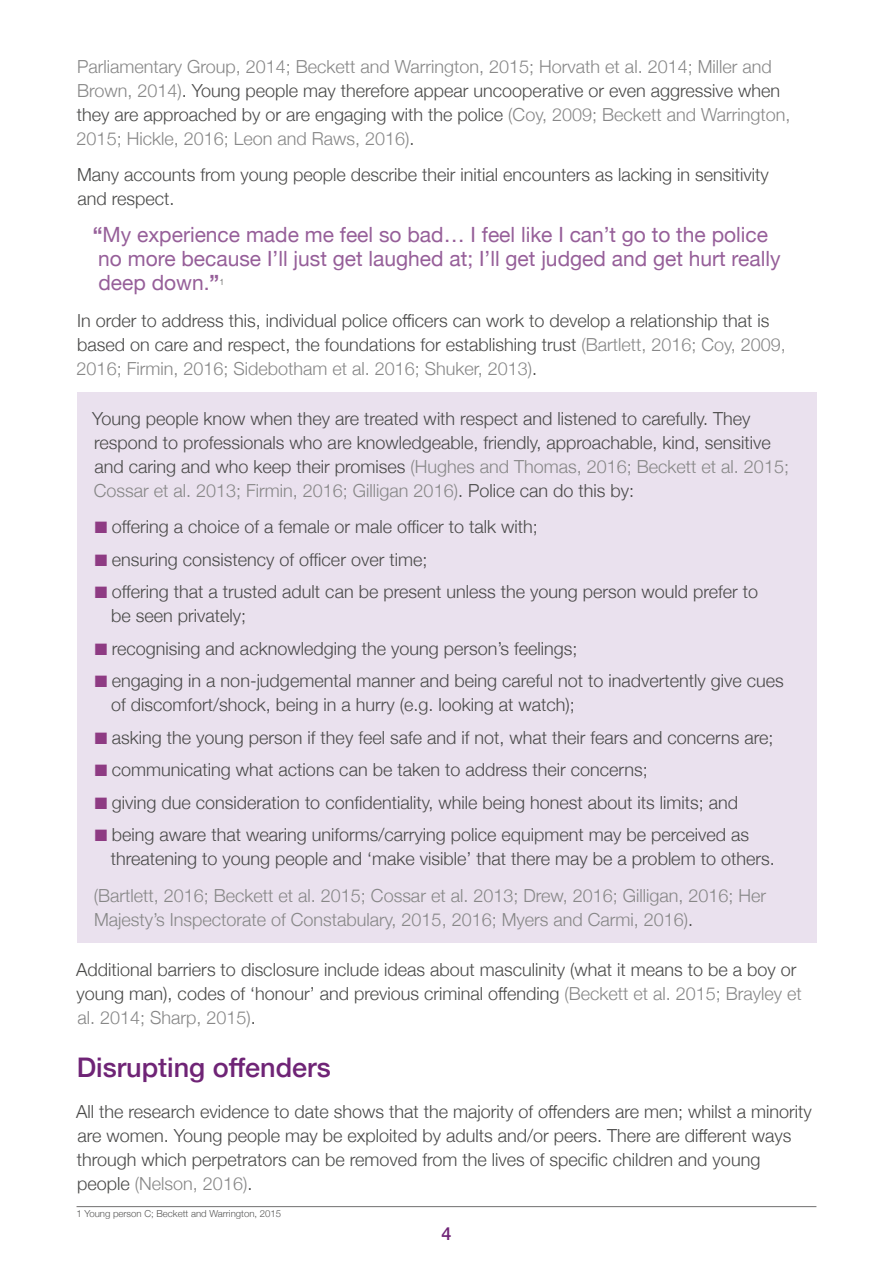
<style>
.page{position:relative;width:893px;height:1263px;background:#fff}
.page>*{position:absolute;margin:0;border:0;box-sizing:border-box;transform-origin:0 0}
.t1{font:500 27px "Helvetica Neue";color:#6f2476}
.t2{font:21px/24px "Helvetica Neue";color:#965f99}
.t3{font:300 18px/24px "Helvetica Neue";color:#4a4a49}
.t4{font:300 18px/24px "Helvetica Neue";color:#878787}
.t5{font:500 18px "Helvetica Neue";color:#6f2476}
.t6{font:300 9.6px "Helvetica Neue";color:#575756}
.t7{font:300 8.7px "Helvetica Neue";color:#575756}
.s1{color:#4a4a49}
.s2{font-weight:700}
.s3{color:#878787}
.s4{color:#8e3b83}
</style>
<div class="page">
<div style="left:77px;top:392px;width:739px;height:551px;background:#eae1ee"></div>
<hr style="left:77px;top:1206px;width:739px;height:1px;background:#706f6f">
<p class="t4" style="left:77px;top:53px;width:715px">Parliamentary Group, 2014; Beckett and Warrington, 2015; Horvath et al. 2014; Miller and Brown, 2014)<span class="s1">. Young people may therefore appear uncooperative or even aggressive when they are approached by or are engaging with the police</span> (Coy, 2009; Beckett and Warrington, 2015; Hickle, 2016; Leon and Raws, 2016)<span class="s1">.</span></p>
<p class="t3" style="left:77px;top:162px;width:693px">Many accounts from young people describe their initial encounters as lacking in sensitivity and respect.</p>
<p class="t2" style="left:93px;top:224px;width:689px"><span class="s2">“</span>My experience made me feel so bad… I feel like I can’t go to the police no more because I’ll just get laughed at; I’ll get judged and get hurt really deep down.<span class="s2">”</span></p>
<p class="t7" style="left:219px;top:275px;width:6px">1</p>
<p class="t3" style="left:77px;top:307px;width:711px">In order to address this, individual police officers can work to develop a relationship that is based on care and respect, the foundations for establishing trust <span class="s3">(Bartlett, 2016; Coy, 2009,<br>2016; Firmin, 2016; Sidebotham et al. 2016; Shuker, 2013)</span>.</p>
<p class="t3" style="left:92px;top:405px;width:698px">Young people know when they are treated with respect and listened to carefully. They respond to professionals who are knowledgeable, friendly, approachable, kind, sensitive and caring and who keep their promises <span class="s3">(Hughes and Thomas, 2016; Beckett et al. 2015; Cossar et al. 2013; Firmin, 2016; Gilligan 2016)</span>. Police can do this by:</p>
<p class="t3" style="left:95px;top:513px;width:444px"><span class="s4">■</span> offering a choice of a female or male officer to talk with;</p>
<p class="t3" style="left:95px;top:546px;width:334px"><span class="s4">■</span> ensuring consistency of officer over time;</p>
<p class="t3" style="left:111px;top:579px;width:648px;text-indent:-16px"><span class="s4">■</span> offering that a trusted adult can be present unless the young person would prefer to be seen privately;</p>
<p class="t3" style="left:95px;top:635px;width:484px"><span class="s4">■</span> recognising and acknowledging the young person’s feelings;</p>
<p class="t3" style="left:111px;top:668px;width:674px;text-indent:-16px"><span class="s4">■</span> engaging in a non-judgemental manner and being careful not to inadvertently give cues of discomfort/shock, being in a hurry (e.g. looking at watch);</p>
<p class="t3" style="left:95px;top:724px;width:680px"><span class="s4">■</span> asking the young person if they feel safe and if not, what their fears and concerns are;</p>
<p class="t3" style="left:95px;top:757px;width:554px"><span class="s4">■</span> communicating what actions can be taken to address their concerns;</p>
<p class="t3" style="left:95px;top:789px;width:645px"><span class="s4">■</span> giving due consideration to confidentiality, while being honest about its limits; and</p>
<p class="t3" style="left:111px;top:822px;width:665px;text-indent:-16px"><span class="s4">■</span> being aware that wearing uniforms/carrying police equipment may be perceived as threatening to young people and ‘make visible’ that there may be a problem to others.</p>
<p class="t4" style="left:94px;top:882px;width:674px">(Bartlett, 2016; Beckett et al. 2015; Cossar et al. 2013; Drew, 2016; Gilligan, 2016; Her<br>Majesty’s Inspectorate of Constabulary, 2015, 2016; Myers and Carmi, 2016)<span class="s1">.</span></p>
<p class="t3" style="left:76px;top:956px;width:727px">Additional barriers to disclosure include ideas about masculinity (what it means to be a boy or young man), codes of ‘honour’ and previous criminal offending <span class="s3">(Beckett et al. 2015; Brayley et al. 2014; Sharp, 2015)</span>.</p>
<h1 class="t1" style="left:77px;top:1046px;width:256px">Disrupting offenders</h1>
<p class="t3" style="left:76px;top:1098px;width:737px">All the research evidence to date shows that the majority of offenders are men; whilst a minority are women. Young people may be exploited by adults and/or peers. There are different ways through which perpetrators can be removed from the lives of specific children and young people <span class="s3">(Nelson, 2016)</span>.</p>
<p class="t6" style="left:76px;top:1206px;width:206px">1 Young person C; Beckett and Warrington, 2015</p>
<p class="t5" style="left:441px;top:1219px;width:12px">4</p>
</div>
